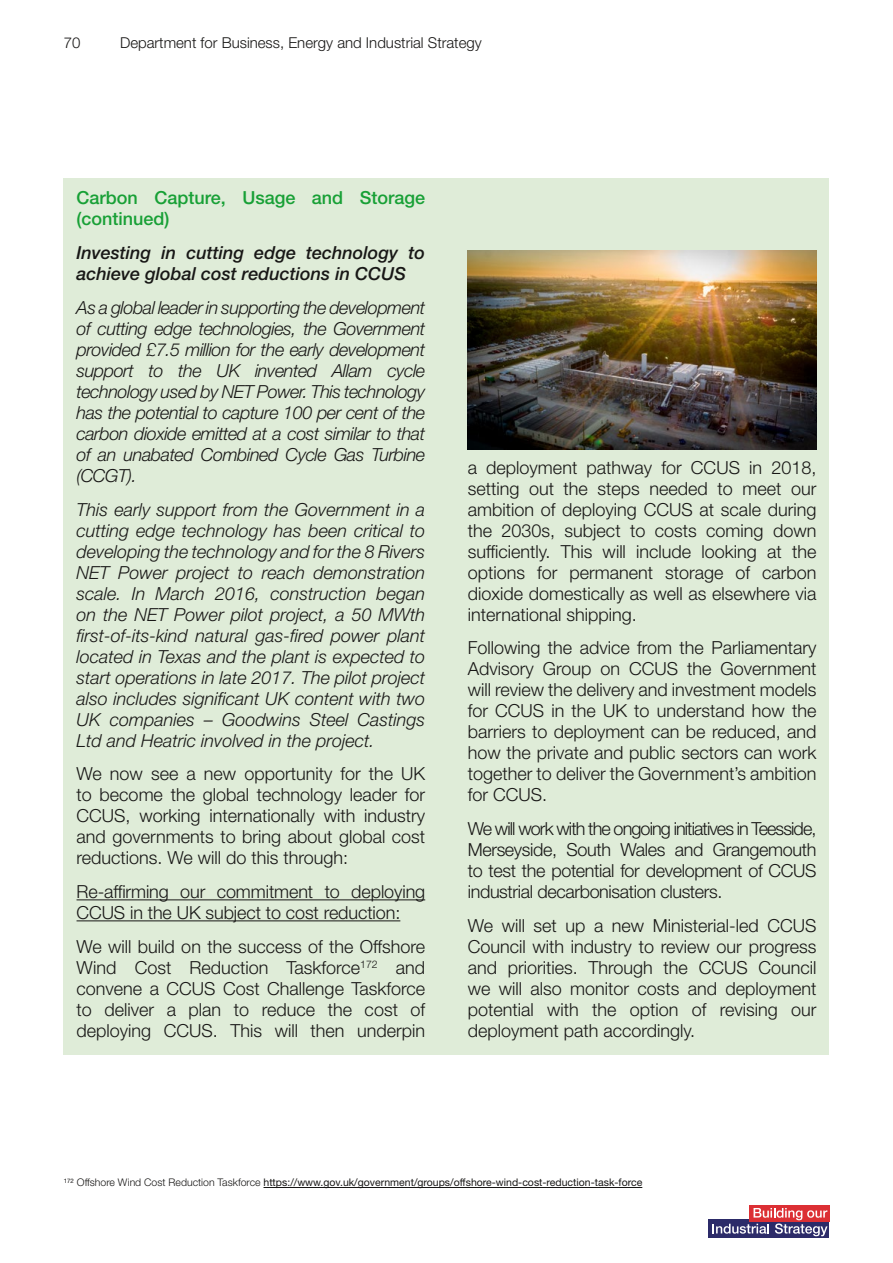
<style>
.page{position:relative;width:893px;height:1263px;background:#fff}
.page>*{position:absolute;margin:0;border:0;box-sizing:border-box;transform-origin:0 0}
.Body_copy{font:300 18px/21px "Helvetica Neue LT Std";color:#181716;text-align:justify}
.Body_copy-2{font:italic 300 18px/21px "Helvetica Neue LT Std";letter-spacing:-.015em;color:#181716;text-align:justify}
.Body_copy-3{font:italic 500 18px/21px "Helvetica Neue LT Std";color:#181716}
.Body_copy-4{font:500 18px/21px "Helvetica Neue LT Std";color:#18a036}
.t1{font:300 15px "Helvetica Neue LT Std";color:#181716}
.Footnotes{font:10.5px "Helvetica Neue LT Std";color:#181716}
.s1{font-weight:300}
</style>
<div class="page">
<div style="left:709px;top:1218px;width:120px;height:19px;background:#2c2b69"></div>
<div style="left:749px;top:1205px;width:80px;height:17px;background:#dc2f34"></div>
<svg style="left:712px;top:1208px;width:115px;height:28px"></svg>
<div style="left:64px;top:179px;width:765px;height:875px;background:#dfecd8"></div>
<hr style="left:77px;top:899px;width:348px;height:1px;background:#181716">
<hr style="left:77px;top:920px;width:323px;height:1px;background:#181716">
<hr style="left:263px;top:1187px;width:379px;height:1px;background:#181716">
<img style="left:468px;top:250px;width:348px;height:199px">
<p class="t1" style="left:64px;top:33px;width:18px">70</p>
<p class="t1" style="left:120px;top:33px;width:363px">Department for Business, Energy and Industrial Strategy</p>
<p class="Body_copy-4" style="left:77px;top:187px;width:350px">Carbon Capture, Usage and Storage (continued)</p>
<p class="Body_copy-3" style="left:77px;top:242px;width:350px">Investing in cutting edge technology to achieve global cost reductions in CCUS</p>
<p class="Body_copy-2" style="left:77px;top:297px;width:350px">As a global leader in supporting the development of cutting edge technologies, the Government provided £7.5 million for the early development support to the UK invented Allam cycle technology used by NET Power. This technology has the potential to capture 100 per cent of the carbon dioxide emitted at a cost similar to that of an unabated Combined Cycle Gas Turbine (CCGT).</p>
<p class="Body_copy-2" style="left:77px;top:498px;width:350px">This early support from the Government in a cutting edge technology has been critical to developing the technology and for the 8 Rivers NET Power project to reach demonstration scale. In March 2016, construction began on the NET Power pilot project, a 50 MWth first-of-its-kind natural gas-fired power plant located in Texas and the plant is expected to start operations in late 2017. The pilot project also includes significant UK content with two UK companies – Goodwins Steel Castings Ltd and Heatric involved in the project.</p>
<p class="Body_copy" style="left:77px;top:763px;width:350px">We now see a new opportunity for the UK to become the global technology leader for CCUS, working internationally with industry and governments to bring about global cost reductions. We will do this through:</p>
<p class="Body_copy" style="left:77px;top:881px;width:350px">Re-affirming our commitment to deploying<br>CCUS in the UK subject to cost reduction:</p>
<p class="Body_copy" style="left:77px;top:935px;width:350px">We will build on the success of the Offshore Wind Cost Reduction Taskforce<sup>172</sup> and convene a CCUS Cost Challenge Taskforce to deliver a plan to reduce the cost of deploying CCUS. This will then underpin</p>
<p class="Body_copy" style="left:468px;top:456px;width:350px">a deployment pathway for CCUS in 2018, setting out the steps needed to meet our ambition of deploying CCUS at scale during the 2030s, subject to costs coming down sufficiently. This will include looking at the options for permanent storage of carbon dioxide domestically as well as elsewhere via international shipping.</p>
<p class="Body_copy" style="left:468px;top:637px;width:350px">Following the advice from the Parliamentary Advisory Group on CCUS the Government will review the delivery and investment models for CCUS in the UK to understand how the barriers to deployment can be reduced, and how the private and public sectors can work together to deliver the Government’s ambition for CCUS.</p>
<p class="Body_copy" style="left:468px;top:818px;width:350px">We will work with the ongoing initiatives in Teesside, Merseyside, South Wales and Grangemouth to test the potential for development of CCUS industrial decarbonisation clusters.</p>
<p class="Body_copy" style="left:468px;top:914px;width:350px">We will set up a new Ministerial-led CCUS Council with industry to review our progress and priorities. Through the CCUS Council we will also monitor costs and deployment potential with the option of revising our deployment path accordingly.</p>
<p class="Footnotes" style="left:64px;top:1176px;width:580px"><sup>172</sup> <span class="s1">Offshore Wind Cost Reduction Taskforce</span> https://www.gov.uk/government/groups/offshore-wind-cost-reduction-task-force</p>
</div>
